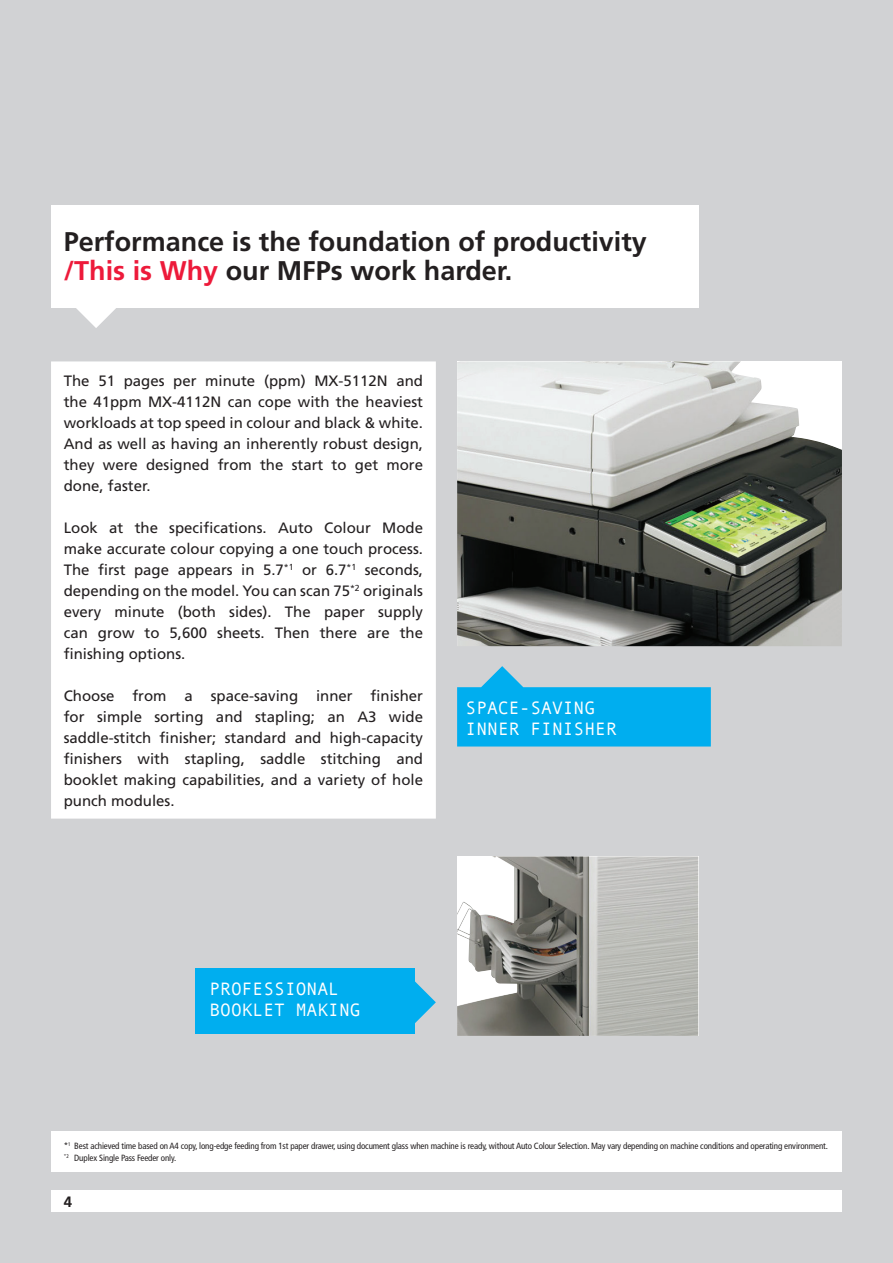
<style>
.page{position:relative;width:893px;height:1263px;background:#d1d2d4}
.page>*{position:absolute;margin:0;border:0;box-sizing:border-box;transform-origin:0 0}
.t1{font:700 27px/28.5px "Frutiger";color:#231f20}
.t2{font:18px/21px "Andale Mono";color:#fff}
.t3{font:15px/21px "Frutiger";color:#231f20;text-align:justify}
.t4{font:700 15px "Frutiger";color:#231f20}
.t5{font:condensed 9px/12px "Frutiger";letter-spacing:-.015em;color:#231f20}
.s1{color:#ed1a3a}
</style>
<div class="page">
<div style="left:51px;top:1191px;width:791px;height:21px;background:#fff"></div>
<div style="left:51px;top:1131px;width:791px;height:40px;background:#fff"></div>
<div style="left:51px;top:205px;width:647px;height:102px;background:#fff"></div>
<svg style="left:71px;top:307px;width:51px;height:21px"></svg>
<div style="left:51px;top:361px;width:385px;height:458px;background:#fff"></div>
<img style="left:457px;top:361px;width:385px;height:285px">
<svg style="left:457px;top:666px;width:254px;height:80px"></svg>
<div style="left:195px;top:968px;width:219px;height:66px;background:#00aeef"></div>
<svg style="left:414px;top:977px;width:22px;height:51px"></svg>
<img style="left:457px;top:856px;width:241px;height:180px">
<h1 class="t1" style="left:64px;top:227px;width:585px">Performance is the foundation of productivity <span class="s1">/This is Why</span> our MFPs work harder.</h1>
<p class="t3" style="left:64px;top:370px;width:361px">The 51 pages per minute (ppm) MX-5112N and the 41ppm MX-4112N can cope with the heaviest workloads at top speed in colour and black &amp; white.<br>And as well as having an inherently robust design, they were designed from the start to get more done, faster.</p>
<p class="t3" style="left:64px;top:517px;width:361px">Look at the specifications. Auto Colour Mode make accurate colour copying a one touch process.<br>The first page appears in 5.7<sup>*1</sup> or 6.7<sup>*1</sup> seconds, depending on the model. You can scan 75<sup>*2</sup> originals every minute (both sides). The paper supply can grow to 5,600 sheets. Then there are the finishing options.</p>
<p class="t3" style="left:64px;top:685px;width:361px">Choose from a space-saving inner finisher for simple sorting and stapling; an A3 wide saddle-stitch finisher; standard and high-capacity finishers with stapling, saddle stitching and booklet making capabilities, and a variety of hole punch modules.</p>
<p class="t2" style="left:466px;top:696px;width:153px">SPACE-SAVING<br>INNER FINISHER</p>
<p class="t2" style="left:209px;top:978px;width:153px">PROFESSIONAL<br>BOOKLET MAKING</p>
<p class="t5" style="left:64px;top:1140px;width:766px">*<sup>1</sup> Best achieved time based on A4 copy, long-edge feeding from 1st paper drawer, using document glass when machine is ready, without Auto Colour Selection. May vary depending on machine conditions and operating environment. <sup>*2</sup> Duplex Single Pass Feeder only.</p>
<p class="t4" style="left:64px;top:1193px;width:10px">4</p>
</div>
